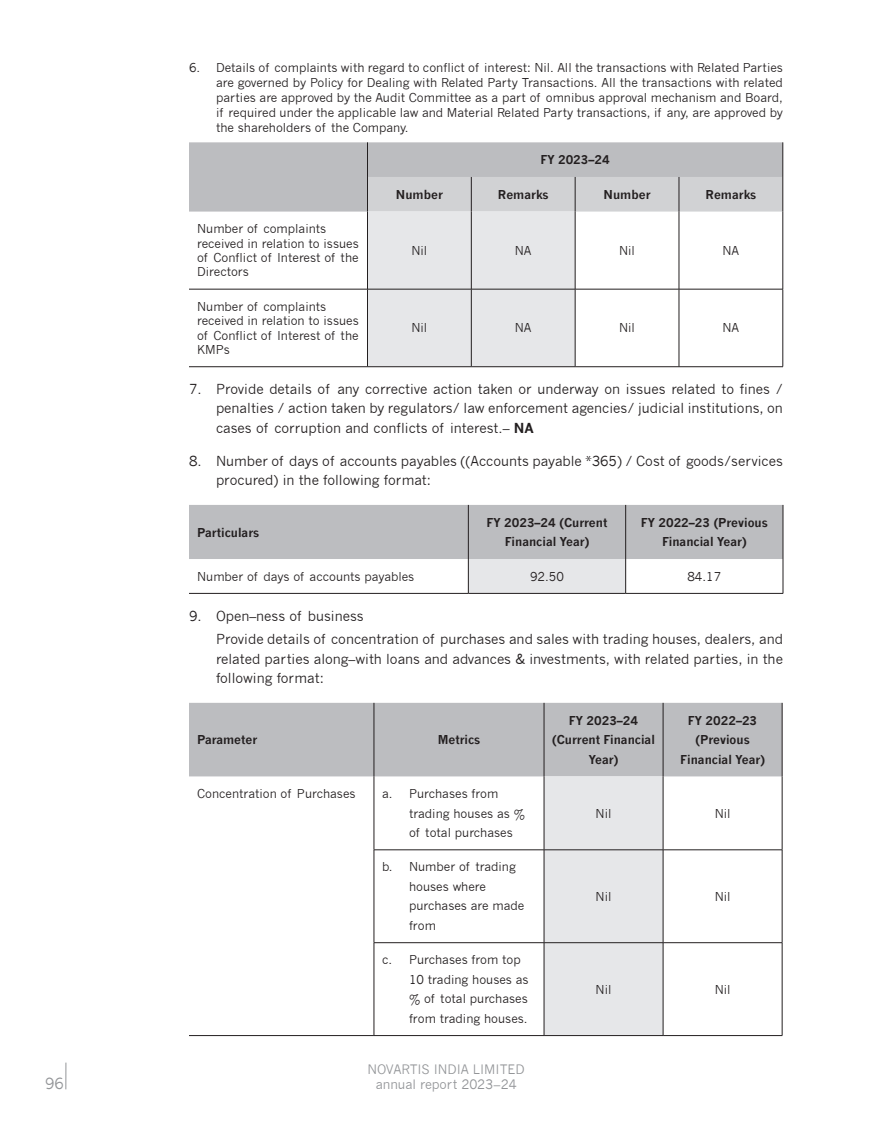
<style>
.page{position:relative;width:891px;height:1134px;background:#fff}
.page>*{position:absolute;margin:0;border:0;box-sizing:border-box;transform-origin:0 0}
.t1{font:15px "News Gothic";color:#939598}
.Text_BRR{font:13.5px/19.5px "News Gothic";color:#231f20;text-align:justify}
.t2{font:12.75px "News Gothic";color:#939598}
.Text_BRR-2{font:12px/19.5px "News Gothic";color:#231f20}
.Foot_note{font:12px/15px "News Gothic";color:#231f20;text-align:justify}
.Text_BRR-3{font:700 12px/19.5px "News Gothic";color:#231f20;text-align:center}
.s1{font-weight:700}
</style>
<div class="page">
<svg style="left:65px;top:1063px;width:1px;height:26px"></svg>
<div style="left:189px;top:142px;width:594px;height:70px;background:#bcbdc0"></div>
<svg style="left:368px;top:177px;width:415px;height:189px"></svg>
<hr style="left:189px;top:289px;width:179px;height:1px;background:#231f20">
<hr style="left:368px;top:289px;width:103px;height:1px;background:#231f20">
<hr style="left:367px;top:289px;width:1px;height:78px;background:#231f20">
<hr style="left:471px;top:289px;width:104px;height:1px;background:#231f20">
<hr style="left:471px;top:289px;width:1px;height:78px;background:#231f20">
<hr style="left:575px;top:289px;width:104px;height:1px;background:#231f20">
<hr style="left:575px;top:289px;width:1px;height:78px;background:#231f20">
<hr style="left:679px;top:289px;width:104px;height:1px;background:#231f20">
<hr style="left:679px;top:289px;width:1px;height:78px;background:#231f20">
<hr style="left:783px;top:289px;width:1px;height:78px;background:#231f20">
<hr style="left:189px;top:366px;width:179px;height:1px;background:#231f20">
<hr style="left:368px;top:366px;width:103px;height:1px;background:#231f20">
<hr style="left:471px;top:366px;width:104px;height:1px;background:#231f20">
<hr style="left:575px;top:366px;width:104px;height:1px;background:#231f20">
<hr style="left:679px;top:366px;width:104px;height:1px;background:#231f20">
<hr style="left:367px;top:142px;width:1px;height:35px;background:#231f20">
<hr style="left:783px;top:142px;width:1px;height:35px;background:#231f20">
<hr style="left:367px;top:177px;width:1px;height:35px;background:#231f20">
<hr style="left:471px;top:177px;width:1px;height:35px;background:#231f20">
<hr style="left:575px;top:177px;width:1px;height:35px;background:#231f20">
<hr style="left:679px;top:177px;width:1px;height:35px;background:#231f20">
<hr style="left:783px;top:177px;width:1px;height:35px;background:#231f20">
<hr style="left:367px;top:212px;width:1px;height:77px;background:#231f20">
<hr style="left:471px;top:212px;width:1px;height:77px;background:#231f20">
<hr style="left:575px;top:212px;width:1px;height:77px;background:#231f20">
<hr style="left:679px;top:212px;width:1px;height:77px;background:#231f20">
<hr style="left:783px;top:212px;width:1px;height:77px;background:#231f20">
<div style="left:189px;top:505px;width:594px;height:54px;background:#bcbdc0"></div>
<div style="left:468px;top:559px;width:158px;height:34px;background:#e6e7e9"></div>
<hr style="left:468px;top:559px;width:1px;height:34px;background:#231f20">
<hr style="left:625px;top:559px;width:1px;height:34px;background:#231f20">
<hr style="left:783px;top:559px;width:1px;height:34px;background:#231f20">
<hr style="left:189px;top:593px;width:279px;height:1px;background:#231f20">
<hr style="left:468px;top:593px;width:158px;height:1px;background:#231f20">
<hr style="left:626px;top:593px;width:157px;height:1px;background:#231f20">
<hr style="left:468px;top:505px;width:1px;height:54px;background:#231f20">
<hr style="left:625px;top:505px;width:1px;height:54px;background:#231f20">
<hr style="left:783px;top:505px;width:1px;height:54px;background:#231f20">
<div style="left:189px;top:703px;width:593px;height:73px;background:#bcbdc0"></div>
<div style="left:545px;top:776px;width:118px;height:259px;background:#e6e7e9"></div>
<hr style="left:374px;top:776px;width:1px;height:74px;background:#231f20">
<hr style="left:544px;top:776px;width:1px;height:74px;background:#231f20">
<hr style="left:663px;top:776px;width:1px;height:74px;background:#231f20">
<hr style="left:782px;top:776px;width:1px;height:74px;background:#231f20">
<hr style="left:374px;top:850px;width:170px;height:1px;background:#231f20">
<hr style="left:374px;top:850px;width:1px;height:93px;background:#231f20">
<hr style="left:544px;top:850px;width:119px;height:1px;background:#231f20">
<hr style="left:544px;top:850px;width:1px;height:93px;background:#231f20">
<hr style="left:663px;top:850px;width:119px;height:1px;background:#231f20">
<hr style="left:663px;top:850px;width:1px;height:93px;background:#231f20">
<hr style="left:782px;top:850px;width:1px;height:93px;background:#231f20">
<hr style="left:374px;top:942px;width:170px;height:1px;background:#231f20">
<hr style="left:374px;top:943px;width:1px;height:92px;background:#231f20">
<hr style="left:544px;top:942px;width:119px;height:1px;background:#231f20">
<hr style="left:544px;top:943px;width:1px;height:92px;background:#231f20">
<hr style="left:663px;top:942px;width:119px;height:1px;background:#231f20">
<hr style="left:663px;top:943px;width:1px;height:92px;background:#231f20">
<hr style="left:782px;top:943px;width:1px;height:92px;background:#231f20">
<hr style="left:189px;top:1035px;width:185px;height:1px;background:#231f20">
<hr style="left:374px;top:1035px;width:170px;height:1px;background:#231f20">
<hr style="left:544px;top:1035px;width:119px;height:1px;background:#231f20">
<hr style="left:663px;top:1035px;width:119px;height:1px;background:#231f20">
<hr style="left:374px;top:703px;width:1px;height:73px;background:#231f20">
<hr style="left:544px;top:703px;width:1px;height:73px;background:#231f20">
<hr style="left:663px;top:703px;width:1px;height:73px;background:#231f20">
<hr style="left:782px;top:703px;width:1px;height:73px;background:#231f20">
<p class="Foot_note" style="left:216px;top:60px;width:569px;text-indent:-27px">6. Details of complaints with regard to conflict of interest: Nil. All the transactions with Related Parties are governed by Policy for Dealing with Related Party Transactions. All the transactions with related parties are approved by the Audit Committee as a part of omnibus approval mechanism and Board, if required under the applicable law and Material Related Party transactions, if any, are approved by the shareholders of the Company.</p>
<p class="Text_BRR-3" style="left:541px;top:150px;width:71px">FY 2023–24</p>
<p class="Text_BRR-3" style="left:396px;top:184px;width:48px">Number</p>
<p class="Text_BRR-3" style="left:498px;top:184px;width:52px">Remarks</p>
<p class="Text_BRR-3" style="left:604px;top:184px;width:48px">Number</p>
<p class="Text_BRR-3" style="left:706px;top:184px;width:52px">Remarks</p>
<p class="Text_BRR-2" style="left:197px;top:222px;width:163px;line-height:14.4px">Number of complaints received in relation to issues of Conflict of Interest of the<br>Directors</p>
<p class="Text_BRR-2" style="left:411px;top:241px;width:17px">Nil</p>
<p class="Text_BRR-2" style="left:515px;top:241px;width:18px">NA</p>
<p class="Text_BRR-2" style="left:619px;top:241px;width:17px">Nil</p>
<p class="Text_BRR-2" style="left:723px;top:241px;width:18px">NA</p>
<p class="Text_BRR-2" style="left:197px;top:299px;width:163px;line-height:14.4px">Number of complaints received in relation to issues of Conflict of Interest of the<br>KMPs</p>
<p class="Text_BRR-2" style="left:411px;top:318px;width:17px">Nil</p>
<p class="Text_BRR-2" style="left:515px;top:318px;width:18px">NA</p>
<p class="Text_BRR-2" style="left:619px;top:318px;width:17px">Nil</p>
<p class="Text_BRR-2" style="left:723px;top:318px;width:18px">NA</p>
<p class="Text_BRR" style="left:216px;top:379px;width:569px;text-indent:-27px">7. Provide details of any corrective action taken or underway on issues related to fines / penalties / action taken by regulators/ law enforcement agencies/ judicial institutions, on cases of corruption and conflicts of interest.– <span class="s1">NA</span></p>
<p class="Text_BRR" style="left:216px;top:451px;width:569px;text-indent:-27px">8. Number of days of accounts payables ((Accounts payable *365) / Cost of goods/services procured) in the following format:</p>
<p class="Text_BRR-3" style="left:197px;top:522px;width:64px">Particulars</p>
<p class="Text_BRR-3" style="left:487px;top:512px;width:122px">FY 2023–24 (Current<br>Financial Year)</p>
<p class="Text_BRR-3" style="left:641px;top:512px;width:128px">FY 2022–23 (Previous<br>Financial Year)</p>
<p class="Text_BRR-2" style="left:197px;top:567px;width:219px">Number of days of accounts payables</p>
<p class="Text_BRR-2" style="left:530px;top:567px;width:35px">92.50</p>
<p class="Text_BRR-2" style="left:687px;top:567px;width:35px">84.17</p>
<p class="Text_BRR" style="left:189px;top:606px;width:176px">9. Open–ness of business</p>
<p class="Text_BRR" style="left:216px;top:630px;width:568px">Provide details of concentration of purchases and sales with trading houses, dealers, and related parties along–with loans and advances &amp; investments, with related parties, in the following format:</p>
<p class="Text_BRR-3" style="left:197px;top:730px;width:62px">Parameter</p>
<p class="Text_BRR-3" style="left:438px;top:730px;width:44px">Metrics</p>
<p class="Text_BRR-2" style="left:197px;top:784px;width:160px">Concentration of Purchases</p>
<p class="Text_BRR-2" style="left:409px;top:784px;width:117px;text-indent:-27px">a. Purchases from trading houses as % of total purchases</p>
<p class="Text_BRR-2" style="left:409px;top:857px;width:117px;text-indent:-27px">b. Number of trading houses where purchases are made from</p>
<p class="Text_BRR-2" style="left:409px;top:950px;width:121px;text-indent:-27px">c. Purchases from top<br>10 trading houses as % of total purchases from trading houses.</p>
<p class="t2" style="left:368px;top:1062px;width:159px">NOVARTIS INDIA LIMITED</p>
<p class="t1" style="left:45px;top:1075px;width:20px">96</p>
<p class="t2" style="left:376px;top:1077px;width:142px">annual report 2023–24</p>
<p class="Text_BRR-3" style="left:552px;top:710px;width:104px">FY 2023–24 (Current Financial<br>Year)</p>
<p class="Text_BRR-3" style="left:680px;top:710px;width:86px">FY 2022–23 (Previous<br>Financial Year)</p>
<p class="Text_BRR-2" style="left:596px;top:804px;width:17px">Nil</p>
<p class="Text_BRR-2" style="left:715px;top:804px;width:17px">Nil</p>
<p class="Text_BRR-2" style="left:596px;top:887px;width:17px">Nil</p>
<p class="Text_BRR-2" style="left:715px;top:887px;width:17px">Nil</p>
<p class="Text_BRR-2" style="left:596px;top:980px;width:17px">Nil</p>
<p class="Text_BRR-2" style="left:715px;top:980px;width:17px">Nil</p>
</div>
